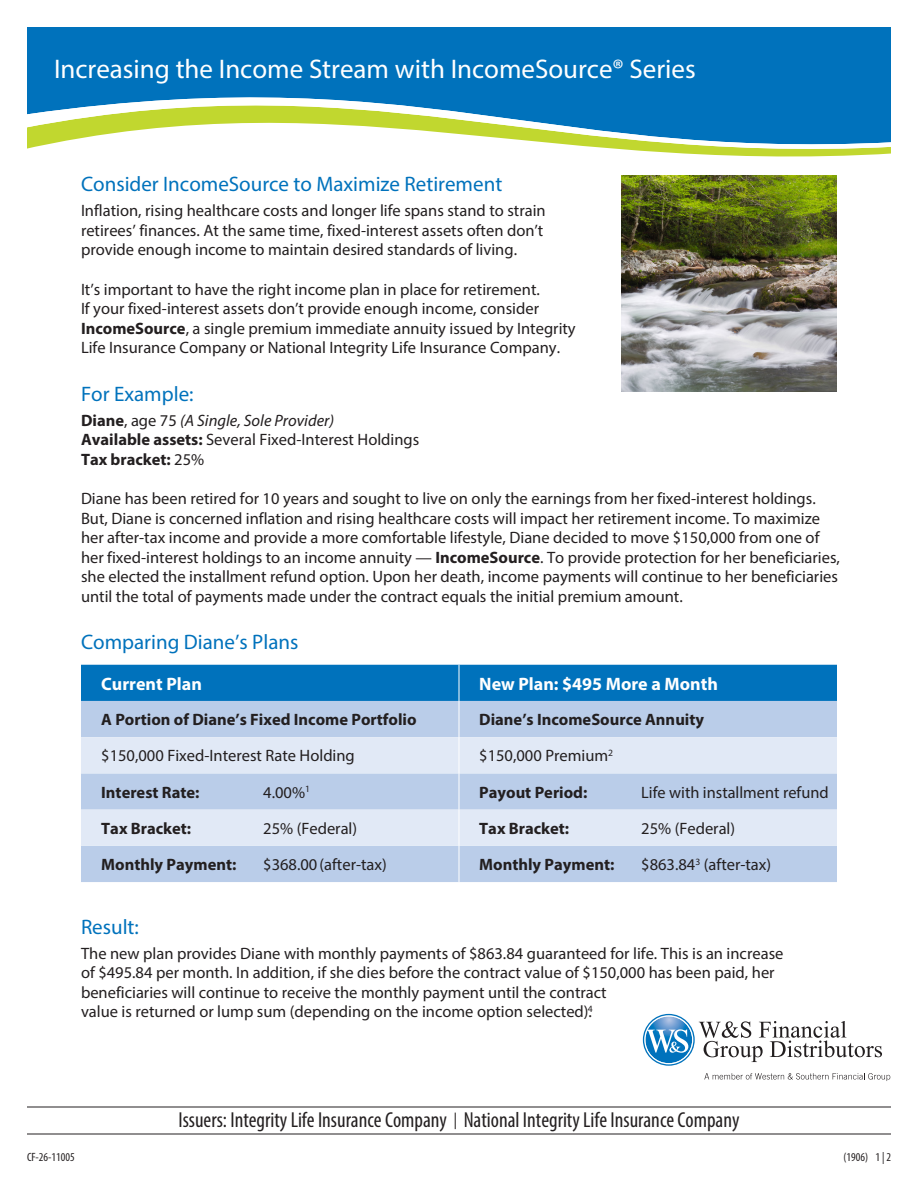
<style>
.page{position:relative;width:918px;height:1188px;background:#fff}
.page>*{position:absolute;margin:0;border:0;box-sizing:border-box;transform-origin:0 0}
.t1{font:27px "Myriad Pro";color:#fff}
.Subhead__alternate{font:condensed 21.75px "Myriad Pro";color:#231f20}
.Subhead{font:21px "Myriad Pro";color:#0072bc}
.Subhead-2{font:700 18px "Myriad Pro";color:#fff}
.Copy{font:16.5px/19.5px "Myriad Pro";color:#231f20}
.Copy-2{font:700 16.5px "Myriad Pro";color:#231f20}
.Subhead-3{font:16.5px/19.5px "Myriad Pro";color:#231f20}
.Form_Number{font:condensed 12px "Myriad Pro";color:#231f20}
.s1{font-weight:700}
.s2{font-style:italic}
.s3{font-size:16.5px}
</style>
<div class="page">
<div style="left:27px;top:27px;width:864px;height:23px;background:#0072bc"></div>
<svg style="left:27px;top:50px;width:864px;height:107px;fill:#0072bc"></svg>
<img style="left:621px;top:176px;width:216px;height:216px">
<hr style="left:27px;top:1134px;width:864px;height:1px;background:#231f20">
<hr style="left:27px;top:1107px;width:864px;height:1px;background:#231f20">
<svg style="left:643px;top:1014px;width:239px;height:52px"></svg>
<svg style="left:704px;top:1073px;width:186px;height:8px"></svg>
<div style="left:81px;top:665px;width:756px;height:36px;background:#0072bc"></div>
<div style="left:81px;top:701px;width:756px;height:181px;background:#bacde9"></div>
<svg style="left:81px;top:737px;width:756px;height:109px;background:#d4dff1"></svg>
<hr style="left:459px;top:665px;width:1px;height:36px;background:#fff">
<hr style="left:459px;top:701px;width:1px;height:36px;background:#fff">
<hr style="left:459px;top:737px;width:1px;height:36px;background:#fff">
<hr style="left:459px;top:773px;width:1px;height:37px;background:#fff">
<hr style="left:459px;top:810px;width:1px;height:36px;background:#fff">
<hr style="left:459px;top:846px;width:1px;height:36px;background:#fff">
<p class="t1" style="left:54px;top:52px;width:643px">Increasing the Income Stream with IncomeSource® Series</p>
<p class="Subhead" style="left:81px;top:171px;width:423px">Consider IncomeSource to Maximize Retirement</p>
<p class="Copy" style="left:81px;top:201px;width:466px">Inflation, rising healthcare costs and longer life spans stand to strain retirees’ finances. At the same time, fixed-interest assets often don’t provide enough income to maintain desired standards of living.</p>
<p class="Copy" style="left:81px;top:279px;width:496px">It’s important to have the right income plan in place for retirement.<br>If your fixed-interest assets don’t provide enough income, consider <span class="s1">IncomeSource</span>, a single premium immediate annuity issued by Integrity Life Insurance Company or National Integrity Life Insurance Company.</p>
<p class="Subhead" style="left:81px;top:381px;width:114px">For Example:</p>
<p class="Subhead-3" style="left:81px;top:410px;width:340px"><span class="s1">Diane</span>, age 75 <span class="s2">(A Single, Sole Provider)<br></span><span class="s1">Available assets:</span> Several Fixed-Interest Holdings<br><span class="s1">Tax bracket:</span> 25%</p>
<p class="Copy" style="left:81px;top:489px;width:761px">Diane has been retired for 10 years and sought to live on only the earnings from her fixed-interest holdings.<br>But, Diane is concerned inflation and rising healthcare costs will impact her retirement income. To maximize her after-tax income and provide a more comfortable lifestyle, Diane decided to move $150,000 from one of her fixed-interest holdings to an income annuity — <span class="s1">IncomeSource</span>. To provide protection for her beneficiaries, she elected the installment refund option. Upon her death, income payments will continue to her beneficiaries until the total of payments made under the contract equals the initial premium amount.</p>
<p class="Subhead" style="left:81px;top:629px;width:219px">Comparing Diane’s Plans</p>
<p class="Subhead-2" style="left:101px;top:672px;width:102px">Current Plan</p>
<p class="Subhead-2" style="left:479px;top:672px;width:240px">New Plan: $495 More a Month</p>
<p class="Copy-2" style="left:101px;top:709px;width:317px">A Portion of Diane’s Fixed Income Portfolio</p>
<p class="Copy-2" style="left:479px;top:709px;width:226px">Diane’s IncomeSource Annuity</p>
<p class="Copy" style="left:101px;top:746px;width:255px">$150,000 Fixed-Interest Rate Holding</p>
<p class="Copy" style="left:479px;top:746px;width:136px">$150,000 Premium<sup>2</sup></p>
<p class="Copy-2" style="left:101px;top:781px;width:100px">Interest Rate:</p>
<p class="Copy" style="left:263px;top:782px;width:48px">4.00%<sup>1</sup></p>
<p class="Copy-2" style="left:479px;top:781px;width:110px">Payout Period:</p>
<p class="Copy" style="left:641px;top:782px;width:189px">Life with installment refund</p>
<p class="Copy-2" style="left:101px;top:818px;width:92px">Tax Bracket:</p>
<p class="Copy" style="left:263px;top:818px;width:95px">25% (Federal)</p>
<p class="Copy-2" style="left:479px;top:818px;width:92px">Tax Bracket:</p>
<p class="Copy" style="left:641px;top:818px;width:95px">25% (Federal)</p>
<p class="Copy-2" style="left:101px;top:854px;width:137px">Monthly Payment:</p>
<p class="Copy" style="left:263px;top:855px;width:125px">$368.00(after-tax)</p>
<p class="Copy-2" style="left:479px;top:854px;width:137px">Monthly Payment:</p>
<p class="Copy" style="left:641px;top:855px;width:132px">$863.84<sup>3</sup> (after-tax)</p>
<p class="Subhead" style="left:81px;top:914px;width:59px">Result:</p>
<p class="Copy" style="left:81px;top:943px;width:704px">The new plan provides Diane with monthly payments of $863.84 guaranteed for life. This is an increase of $495.84 per month. In addition, if she dies before the contract value of $150,000 has been paid, her beneficiaries will continue to receive the monthly payment until the contract<br>value is returned or lump sum (depending on the income option selected).<sup>4</sup></p>
<p class="Form_Number" style="left:27px;top:1150px;width:49px">CF-26-11005</p>
<p class="Subhead__alternate" style="left:178px;top:1107px;width:563px">Issuers: Integrity Life Insurance Company <span class="s3">|</span> National Integrity Life Insurance Company</p>
<p class="Form_Number" style="left:843px;top:1150px;width:49px">(1906) 1 | 2</p>
</div>
